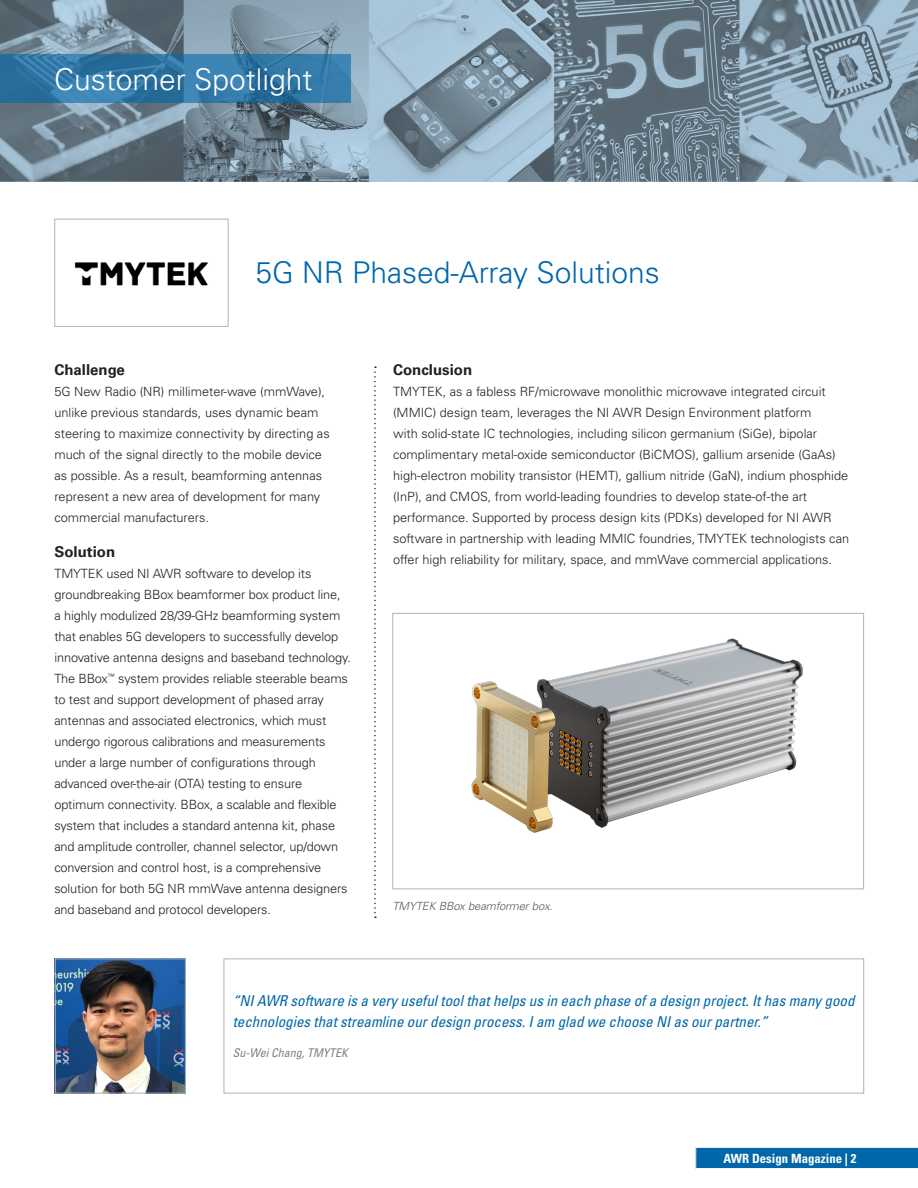
<style>
.page{position:relative;width:918px;height:1188px;background:#fff}
.page>*{position:absolute;margin:0;border:0;box-sizing:border-box;transform-origin:0 0}
.Body{font:300 30px "Univers LT Std";color:#0067aa}
.Body-2{font:300 30px "Univers LT Std";color:#fff}
.quote{font:italic condensed 15px/21px "Univers LT Std";color:#0067aa}
.Body-3{font:700 15px "Univers LT Std";color:#231f20}
.Body-4{font:300 12.75px/21px "Univers LT Std";letter-spacing:-.01em;color:#231f20}
.t1{font:700 condensed 12.75px "Univers LT Std";color:#fff}
.quote-2{font:italic condensed 12px "Univers LT Std";color:#7f8080}
.t2{font:italic 300 11.25px "Univers LT Std";letter-spacing:-.01em;color:#57585a}
</style>
<div class="page">
<img style="left:0;top:0;width:918px;height:181px">
<img style="left:74px;top:262px;width:134px;height:24px">
<div style="left:54px;top:219px;width:175px;height:108px;border:1px solid #b2b3b7"></div>
<div style="left:224px;top:958px;width:640px;height:136px;border:1px solid #b2b3b7"></div>
<img style="left:57px;top:960px;width:127px;height:132px">
<div style="left:55px;top:958px;width:131px;height:136px;border:1px solid #b2b3b7"></div>
<img style="left:471px;top:638px;width:332px;height:195px">
<div style="left:392px;top:613px;width:472px;height:276px;border:1px solid #b2b3b7"></div>
<svg style="left:374px;top:366px;width:2px;height:552px"></svg>
<svg style="left:0;top:54px;width:350px;height:49px;background:#3177a5"></svg>
<svg style="left:695px;top:1147px;width:223px;height:22px;background:#1674b1"></svg>
<p class="Body-2" style="left:54px;top:61px;width:260px">Customer Spotlight</p>
<p class="Body" style="left:256px;top:255px;width:406px">5G NR Phased-Array Solutions</p>
<p class="Body-3" style="left:54px;top:361px;width:72px">Challenge</p>
<p class="Body-4" style="left:54px;top:381px;width:277px">5G New Radio (NR) millimeter-wave (mmWave), unlike previous standards, uses dynamic beam steering to maximize connectivity by directing as much of the signal directly to the mobile device as possible. As a result, beamforming antennas represent a new area of development for many commercial manufacturers.</p>
<p class="Body-3" style="left:54px;top:543px;width:62px">Solution</p>
<p class="Body-4" style="left:54px;top:563px;width:298px">TMYTEK used NI AWR software to develop its groundbreaking BBox beamformer box product line,<br>a highly modulized 28/39-GHz beamforming system that enables 5G developers to successfully develop innovative antenna designs and baseband technology.<br>The BBox<sup>™</sup> system provides reliable steerable beams to test and support development of phased array antennas and associated electronics, which must undergo rigorous calibrations and measurements under a large number of configurations through advanced over-the-air (OTA) testing to ensure optimum connectivity. BBox, a scalable and flexible system that includes a standard antenna kit, phase and amplitude controller, channel selector, up/down conversion and control host, is a comprehensive solution for both 5G NR mmWave antenna designers and baseband and protocol developers.</p>
<p class="Body-3" style="left:393px;top:361px;width:81px">Conclusion</p>
<p class="Body-4" style="left:393px;top:381px;width:458px">TMYTEK, as a fabless RF/microwave monolithic microwave integrated circuit (MMIC) design team, leverages the NI AWR Design Environment platform<br>with solid-state IC technologies, including silicon germanium (SiGe), bipolar complimentary metal-oxide semiconductor (BiCMOS), gallium arsenide (GaAs) high-electron mobility transistor (HEMT), gallium nitride (GaN), indium phosphide (InP), and CMOS, from world-leading foundries to develop state-of-the art performance. Supported by process design kits (PDKs) developed for NI AWR software in partnership with leading MMIC foundries, TMYTEK technologists can offer high reliability for military, space, and mmWave commercial applications.</p>
<p class="t2" style="left:392px;top:899px;width:162px">TMYTEK BBox beamformer box.</p>
<p class="quote" style="left:233px;top:990px;width:623px">“NI AWR software is a very useful tool that helps us in each phase of a design project. It has many good technologies that streamline our design process. I am glad we choose NI as our partner.”</p>
<p class="quote-2" style="left:233px;top:1045px;width:116px">Su-Wei Chang, TMYTEK</p>
<p class="t1" style="left:724px;top:1150px;width:135px">AWR Design Magazine | 2</p>
</div>
